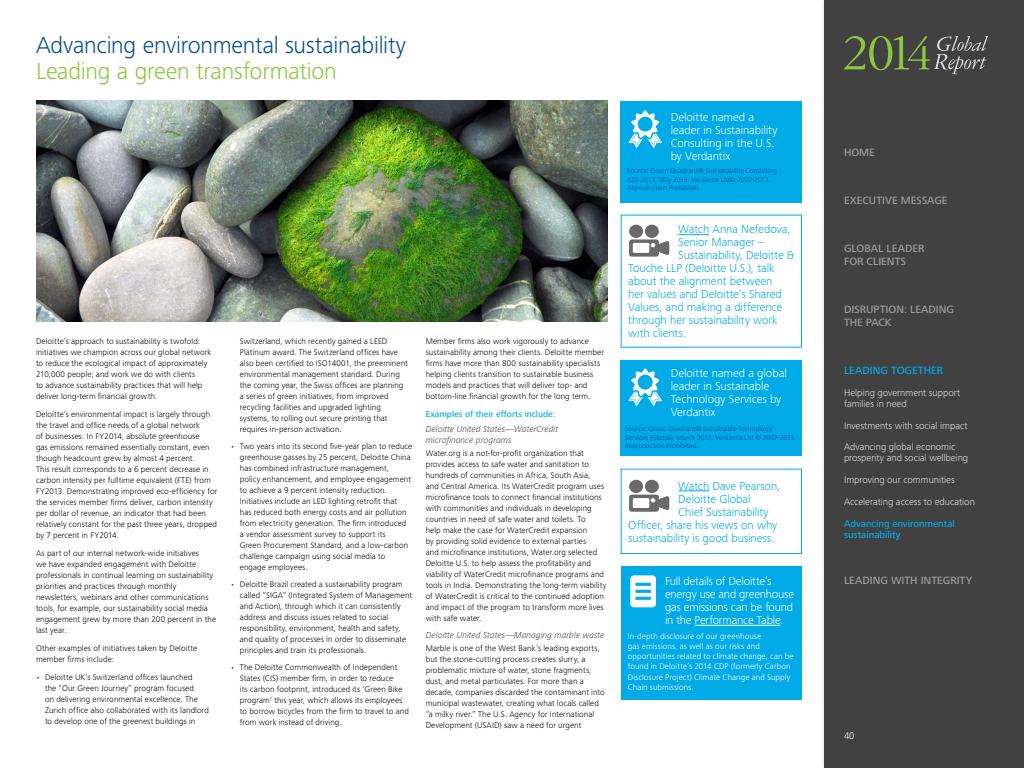
<style>
.page{position:relative;width:1024px;height:768px;background:#fff}
.page>*{position:absolute;margin:0;border:0;box-sizing:border-box;transform-origin:0 0}
.t1{font:300 24px "Frutiger Next Pro";letter-spacing:-.015em;color:#004a94}
.t2{font:300 24px "Frutiger Next Pro";letter-spacing:-.01em;color:#8dc53f}
.t3{font:300 12px "Frutiger Next Pro";letter-spacing:-.005em;color:#00aae7}
.t4{font:300 12px/13px "Frutiger Next Pro";letter-spacing:-.01em;color:#fff}
.t5{font:500 11px/13.2px "Frutiger Next Pro";color:#9d9d9d}
.t6{font:500 11px "Frutiger Next Pro";color:#00aae7}
.t7{font:300 10px/21.8px "Frutiger Next Pro";letter-spacing:-.005em;color:#e3e3e3}
.t8{font:500 10px/11px "Frutiger Next Pro";color:#00aae7}
.t9{font:300 10px "Frutiger Next Pro";color:#fff}
.t10{font:italic 300 9px/10.8px "Frutiger Next Pro";color:#414141}
.t11{font:500 9px "Frutiger Next Pro";color:#00aae7}
.t12{font:300 8.5px/11px "Frutiger Next Pro";letter-spacing:.01em;color:#000}
.t13{font:300 8.5px/10.2px "Frutiger Next Pro";letter-spacing:.005em;color:#fff}
.t14{font:300 7px/8.4px "Frutiger Next Pro";letter-spacing:.015em;color:#004a94}
.s1{font-size:7px}
</style>
<div class="page">
<div style="left:824px;top:0;width:200px;height:768px;background:#414141"></div>
<svg style="left:844px;top:36px;width:144px;height:38px"></svg>
<img style="left:36px;top:101px;width:571px;height:221px">
<div style="left:621px;top:101px;width:181px;height:101px;background:#00aae7"></div>
<svg style="left:629px;top:110px;width:33px;height:38px"></svg>
<div style="left:621px;top:360px;width:181px;height:96px;background:#00aae7"></div>
<svg style="left:629px;top:368px;width:33px;height:38px"></svg>
<hr style="left:678px;top:234px;width:31px;height:1px;background:#00aae7">
<svg style="left:629px;top:225px;width:40px;height:32px"></svg>
<div style="left:633px;top:243px;width:16px;height:10px;background:#fff"></div>
<hr style="left:678px;top:491px;width:31px;height:1px;background:#00aae7">
<div style="left:621px;top:469px;width:181px;height:85px;border:1px solid #00aae7"></div>
<svg style="left:629px;top:480px;width:40px;height:32px"></svg>
<div style="left:633px;top:498px;width:16px;height:10px;background:#fff"></div>
<div style="left:621px;top:567px;width:181px;height:133px;background:#00aae7"></div>
<hr style="left:695px;top:625px;width:85px;height:1px;background:#fff">
<svg style="left:630px;top:575px;width:26px;height:32px"></svg>
<h1 class="t1" style="left:36px;top:32px;width:372px">Advancing environmental sustainability</h1>
<h1 class="t2" style="left:36px;top:58px;width:302px">Leading a green transformation</h1>
<p class="t12" style="left:36px;top:336px;width:177px">Deloitte’s approach to sustainability is twofold: initiatives we champion across our global network to reduce the ecological impact of approximately 210,000 people; and work we do with clients<br>to advance sustainability practices that will help deliver long-term financial growth.</p>
<p class="t12" style="left:36px;top:409px;width:183px">Deloitte’s environmental impact is largely through the travel and office needs of a global network<br>of businesses. In FY2014, absolute greenhouse<br>gas emissions remained essentially constant, even though headcount grew by almost 4 percent.<br>This result corresponds to a 6 percent decrease in carbon intensity per fulltime equivalent (FTE) from FY2013. Demonstrating improved eco-efficiency for the services member firms deliver, carbon intensity per dollar of revenue, an indicator that had been relatively constant for the past three years, dropped by 7 percent in FY2014.</p>
<p class="t12" style="left:36px;top:548px;width:182px">As part of our internal network-wide initiatives<br>we have expanded engagement with Deloitte professionals in continual learning on sustainability priorities and practices through monthly newsletters, webinars and other communications tools, for example, our sustainability social media engagement grew by more than 200 percent in the last year.</p>
<p class="t12" style="left:36px;top:643px;width:163px">Other examples of initiatives taken by Deloitte member firms include:</p>
<p class="t12" style="left:45px;top:672px;width:165px;text-indent:-9px"><span class="s1">•</span> Deloitte UK’s Switzerland offices launched<br>the “Our Green Journey” program focused<br>on delivering environmental excellence. The Zurich office also collaborated with its landlord to develop one of the greenest buildings in</p>
<p class="t12" style="left:240px;top:336px;width:169px">Switzerland, which recently gained a LEED Platinum award. The Switzerland offices have also been certified to ISO14001, the preeminent environmental management standard. During the coming year, the Swiss offices are planning a series of green initiatives, from improved recycling facilities and upgraded lighting systems, to rolling out secure printing that requires in-person activation.</p>
<p class="t12" style="left:240px;top:441px;width:174px;text-indent:-9px"><span class="s1">•</span> Two years into its second five-year plan to reduce greenhouse gasses by 25 percent, Deloitte China has combined infrastructure management,<br>policy enhancement, and employee engagement to achieve a 9 percent intensity reduction.<br>Initiatives include an LED lighting retrofit that<br>has reduced both energy costs and air pollution from electricity generation. The firm introduced a vendor assessment survey to support its<br>Green Procurement Standard, and a low-carbon challenge campaign using social media to engage employees.</p>
<p class="t12" style="left:240px;top:579px;width:174px;text-indent:-9px"><span class="s1">•</span> Deloitte Brazil created a sustainability program called “SIGA” (Integrated System of Management and Action), through which it can consistently address and discuss issues related to social responsibility, environment, health and safety, and quality of processes in order to disseminate principles and train its professionals.</p>
<p class="t12" style="left:240px;top:662px;width:170px;text-indent:-9px"><span class="s1">•</span> The Deloitte Commonwealth of Independent States (CIS) member firm, in order to reduce<br>its carbon footprint, introduced its ‘Green Bike program’ this year, which allows its employees to borrow bicycles from the firm to travel to and from work instead of driving.</p>
<p class="t12" style="left:426px;top:336px;width:180px">Member firms also work vigorously to advance sustainability among their clients. Deloitte member firms have more than 800 sustainability specialists helping clients transition to sustainable business models and practices that will deliver top- and bottom-line financial growth for the long term.</p>
<p class="t11" style="left:426px;top:409px;width:131px">Examples of their efforts include:</p>
<p class="t10" style="left:426px;top:424px;width:134px">Deloitte United States—WaterCredit microfinance programs</p>
<p class="t12" style="left:426px;top:447px;width:182px">Water.org is a not-for-profit organization that provides access to safe water and sanitation to hundreds of communities in Africa, South Asia,<br>and Central America. Its WaterCredit program uses microfinance tools to connect financial institutions with communities and individuals in developing countries in need of safe water and toilets. To<br>help make the case for WaterCredit expansion<br>by providing solid evidence to external parties<br>and microfinance institutions, Water.org selected Deloitte U.S. to help assess the profitability and viability of WaterCredit microfinance programs and tools in India. Demonstrating the long-term viability of WaterCredit is critical to the continued adoption and impact of the program to transform more lives with safe water.</p>
<p class="t10" style="left:426px;top:630px;width:180px">Deloitte United States—Managing marble waste</p>
<p class="t12" style="left:426px;top:643px;width:181px">Marble is one of the West Bank’s leading exports, but the stone-cutting process creates slurry, a problematic mixture of water, stone fragments, dust, and metal particulates. For more than a decade, companies discarded the contaminant into municipal wastewater, creating what locals called “a milky river.” The U.S. Agency for International Development (USAID) saw a need for urgent</p>
<h2 class="t4" style="left:671px;top:111px;width:108px">Deloitte named a leader in Sustainability<br>Consulting in the U.S. by Verdantix</h2>
<p class="t14" style="left:627px;top:167px;width:151px">Source: Green Quadrant® Sustainability Consulting (US) 2013, May 2013, Verdantix Ltd© 2007-2013.<br>Reproduction Prohibited.</p>
<h2 class="t3" style="left:678px;top:223px;width:114px">Watch Anna Nefedova,</h2>
<h2 class="t3" style="left:678px;top:236px;width:87px">Senior Manager –</h2>
<h2 class="t3" style="left:678px;top:249px;width:117px">Sustainability, Deloitte &amp;</h2>
<h2 class="t3" style="left:628px;top:262px;width:148px">Touche LLP (Deloitte U.S.), talk</h2>
<h2 class="t3" style="left:628px;top:275px;width:146px">about the alignment between</h2>
<h2 class="t3" style="left:628px;top:288px;width:155px">her values and Deloitte’s Shared</h2>
<h2 class="t3" style="left:628px;top:301px;width:156px">Values, and making a difference</h2>
<h2 class="t3" style="left:628px;top:314px;width:151px">through her sustainability work</h2>
<h2 class="t3" style="left:628px;top:327px;width:59px">with clients.</h2>
<h2 class="t4" style="left:671px;top:366px;width:118px">Deloitte named a global leader in Sustainable<br>Technology Services by<br>Verdantix</h2>
<p class="t14" style="left:625px;top:425px;width:172px">Source: Green Quadrant® Sustainable Technology<br>Services (Global), March 2013, Verdantix Ltd © 2007-2013.<br>Reproduction Prohibited.</p>
<h2 class="t3" style="left:678px;top:479px;width:104px">Watch Dave Pearson,</h2>
<h2 class="t3" style="left:678px;top:492px;width:74px">Deloitte Global</h2>
<h2 class="t3" style="left:678px;top:505px;width:92px">Chief Sustainability</h2>
<h2 class="t3" style="left:628px;top:518px;width:151px">Officer, share his views on why</h2>
<h2 class="t3" style="left:628px;top:531px;width:148px">sustainability is good business.</h2>
<h2 class="t4" style="left:665px;top:575px;width:131px">Full details of Deloitte’s energy use and greenhouse gas emissions can be found in the Performance Table.</h2>
<p class="t13" style="left:628px;top:631px;width:167px">In-depth disclosure of our greenhouse<br>gas emissions, as well as our risks and opportunities related to climate change, can be found in Deloitte’s 2014 CDP (formerly Carbon Disclosure Project) Climate Change and Supply Chain submissions.</p>
<p class="t5" style="left:844px;top:146px;width:32px">HOME</p>
<p class="t5" style="left:844px;top:194px;width:105px">EXECUTIVE MESSAGE</p>
<p class="t5" style="left:844px;top:242px;width:82px">GLOBAL LEADER<br>FOR CLIENTS</p>
<p class="t5" style="left:844px;top:303px;width:112px">DISRUPTION: LEADING<br>THE PACK</p>
<p class="t6" style="left:844px;top:364px;width:101px">LEADING TOGETHER</p>
<p class="t7" style="left:844px;top:387px;width:118px;line-height:11px">Helping government support families in need</p>
<p class="t7" style="left:844px;top:414px;width:125px">Investments with social impact<br>Advancing global economic</p>
<p class="t7" style="left:844px;top:447px;width:132px">prosperity and social wellbeing<br>Improving our communities<br>Accelerating access to education</p>
<p class="t8" style="left:844px;top:518px;width:112px">Advancing environmental sustainability</p>
<p class="t5" style="left:844px;top:573px;width:130px">LEADING WITH INTEGRITY</p>
<p class="t9" style="left:844px;top:730px;width:12px">40</p>
</div>
